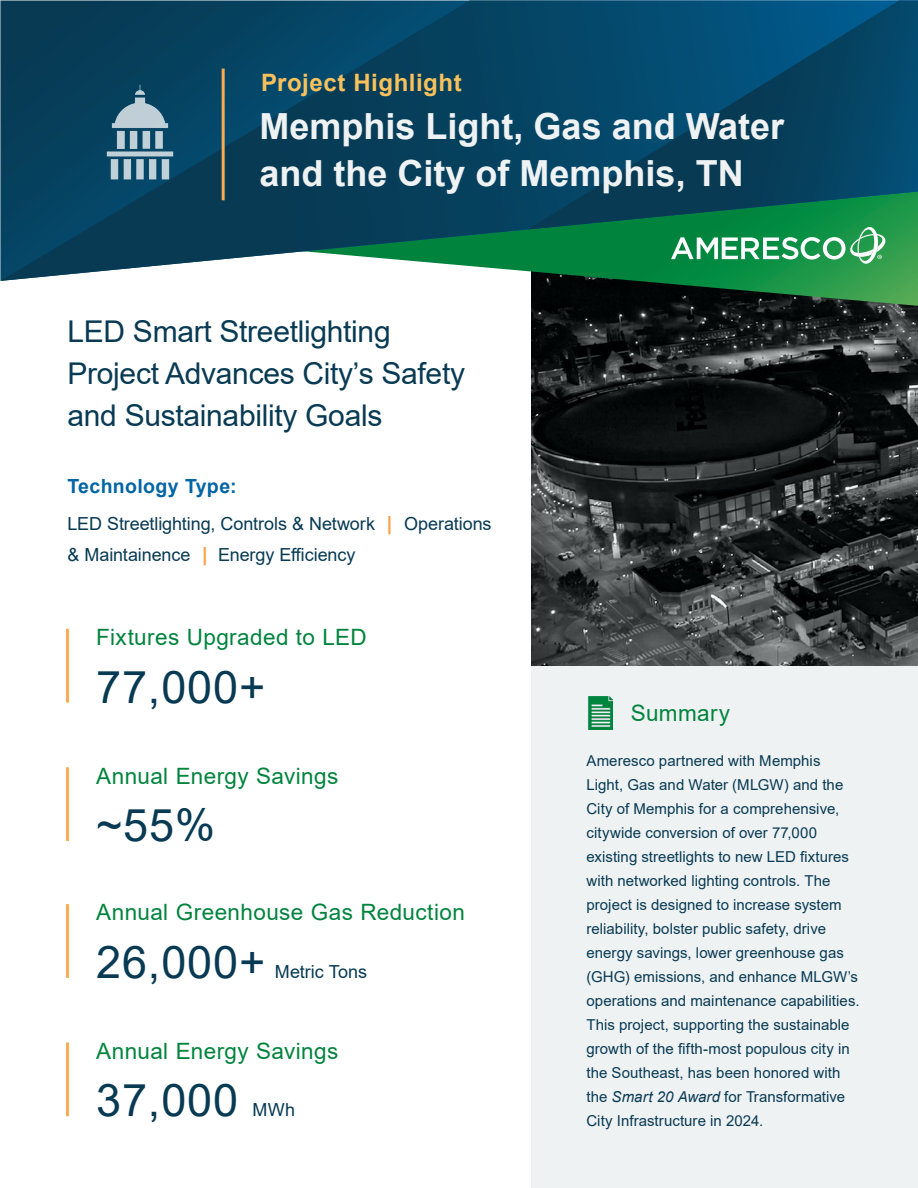
<style>
.page{position:relative;width:918px;height:1188px;background:#fff}
.page>*{position:absolute;margin:0;border:0;box-sizing:border-box;transform-origin:0 0}
.Headline{font:45px "Arial";letter-spacing:.02em;color:#083a53}
.t1{font:700 36px/46.5px "Arial";color:#eff2f3}
.Headline-2{font:30px/42px "Arial";letter-spacing:-.01em;color:#083a53}
.t2{font:700 24px "Arial";letter-spacing:.02em;color:#f9c15b}
.t3{font:22.5px "Arial";letter-spacing:.02em;color:#00843d}
.Headline-3{font:700 19.5px "Arial";letter-spacing:.02em;color:#0065a4}
.Tech_Type_List{font:18px/31.5px "Arial";letter-spacing:-.005em;color:#083a53}
.Headline-4{font:18px "Arial";color:#083a53}
.Tech_Type_List-2{font:15px/24px "Arial";letter-spacing:.005em;color:#083a53}
.s1{font-weight:700;font-size:19.5px;color:#f9a149}
.s2{font-style:italic}
</style>
<div class="page">
<svg style="left:531px;top:306px;width:387px;height:360px;background:#2b2e2f"></svg>
<svg style="left:531px;top:281px;width:387px;height:25px;background:#153f22"></svg>
<svg style="left:0;top:0;width:918px;height:281px;background:#165463"></svg>
<svg style="left:528px;top:0;width:390px;height:229px;background:#054b65"></svg>
<svg style="left:671px;top:227px;width:214px;height:37px"></svg>
<div style="left:532px;top:666px;width:386px;height:522px;background:#eff2f3"></div>
<img style="left:588px;top:696px;width:25px;height:34px">
<hr style="left:222px;top:69px;width:3px;height:131px;background:#fff">
<img style="left:76px;top:74px;width:128px;height:107px">
<p class="t2" style="left:261px;top:66px;width:202px">Project Highlight</p>
<p class="t1" style="left:260px;top:104px;width:526px">Memphis Light, Gas and Water and the City of Memphis, TN</p>
<p class="Headline-2" style="left:68px;top:310px;width:399px">LED Smart Streetlighting<br>Project Advances City’s Safety and Sustainability Goals</p>
<p class="Headline-3" style="left:68px;top:472px;width:171px">Technology Type:</p>
<p class="Tech_Type_List" style="left:67px;top:507px;width:426px">LED Streetlighting, Controls &amp; Network <span class="s1">|</span> Operations &amp; Maintainence <span class="s1">|</span> Energy Efficiency</p>
<p class="t3" style="left:96px;top:622px;width:272px">Fixtures Upgraded to LED</p>
<p class="Headline" style="left:96px;top:656px;width:171px">77,000+</p>
<p class="t3" style="left:96px;top:760px;width:244px">Annual Energy Savings</p>
<p class="Headline" style="left:96px;top:794px;width:121px">~55%</p>
<p class="t3" style="left:96px;top:897px;width:370px">Annual Greenhouse Gas Reduction</p>
<p class="Headline" style="left:96px;top:931px;width:171px">26,000+</p>
<p class="Tech_Type_List" style="left:275px;top:956px;width:94px">Metric Tons</p>
<p class="t3" style="left:96px;top:1035px;width:244px">Annual Energy Savings</p>
<p class="Headline" style="left:96px;top:1069px;width:144px">37,000</p>
<p class="Headline-4" style="left:253px;top:1098px;width:44px">MWh</p>
<p class="t3" style="left:631px;top:698px;width:101px">Summary</p>
<p class="Tech_Type_List-2" style="left:587px;top:749px;width:275px">Ameresco partnered with Memphis Light, Gas and Water (MLGW) and the City of Memphis for a comprehensive, citywide conversion of over 77,000 existing streetlights to new LED fixtures with networked lighting controls. The project is designed to increase system reliability, bolster public safety, drive energy savings, lower greenhouse gas (GHG) emissions, and enhance MLGW’s operations and maintenance capabilities.<br>This project, supporting the sustainable growth of the fifth-most populous city in the Southeast, has been honored with the <span class="s2">Smart 20 Award</span> for Transformative City Infrastructure in 2024.</p>
</div>
